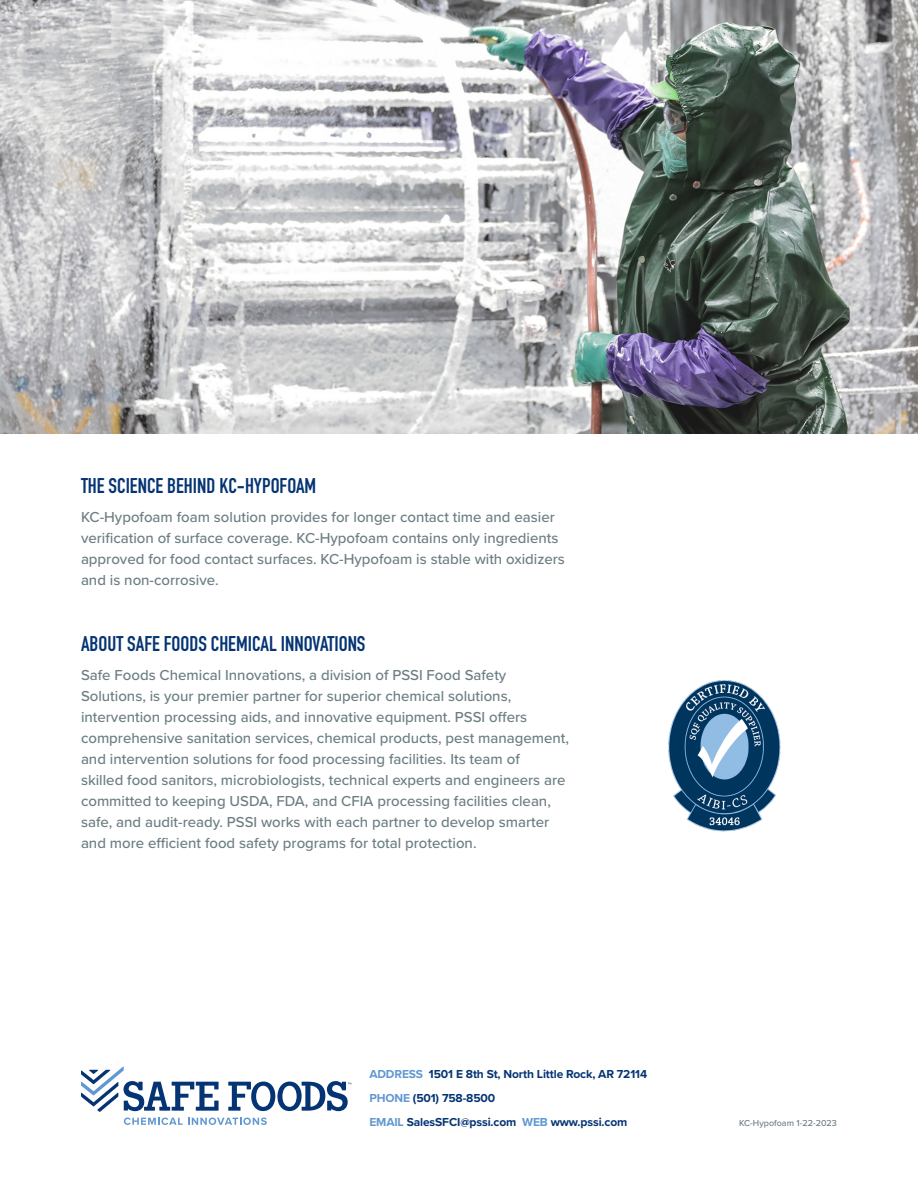
<style>
.page{position:relative;width:918px;height:1188px;background:#fff}
.page>*{position:absolute;margin:0;border:0;box-sizing:border-box;transform-origin:0 0}
.t1{font:700 21px "DIN Condensed";color:#053474}
.t2{font:500 15px/21px "Proxima Nova";color:#6c7e83}
.t3{font:700 12px/24px "Proxima Nova";letter-spacing:-.01em;color:#053474}
.t4{font:500 9px "Proxima Nova";color:#6c7e83}
.s1{color:#6098d1}
</style>
<div class="page">
<img style="left:669px;top:680px;width:111px;height:152px">
<img style="left:0;top:0;width:918px;height:433px">
<svg style="left:124px;top:1118px;width:143px;height:7px"></svg>
<svg style="left:228px;top:1081px;width:123px;height:30px"></svg>
<svg style="left:81px;top:1066px;width:138px;height:46px"></svg>
<h1 class="t1" style="left:81px;top:472px;width:237px">THE SCIENCE BEHIND KC-HYPOFOAM</h1>
<p class="t2" style="left:81px;top:506px;width:486px">KC-Hypofoam foam solution provides for longer contact time and easier verification of surface coverage. KC-Hypofoam contains only ingredients approved for food contact surfaces. KC-Hypofoam is stable with oxidizers and is non-corrosive.</p>
<h1 class="t1" style="left:81px;top:630px;width:286px">ABOUT SAFE FOODS CHEMICAL INNOVATIONS</h1>
<p class="t2" style="left:81px;top:664px;width:490px">Safe Foods Chemical Innovations, a division of PSSI Food Safety Solutions, is your premier partner for superior chemical solutions, intervention processing aids, and innovative equipment. PSSI offers comprehensive sanitation services, chemical products, pest management, and intervention solutions for food processing facilities. Its team of<br>skilled food sanitors, microbiologists, technical experts and engineers are committed to keeping USDA, FDA, and CFIA processing facilities clean, safe, and audit-ready. PSSI works with each partner to develop smarter and more efficient food safety programs for total protection.</p>
<p class="t3" style="left:369px;top:1061px;width:279px"><span class="s1">ADDRESS</span> 1501 E 8th St, North Little Rock, AR 72114<br><span class="s1">PHONE</span> (501) 758-8500<br><span class="s1">EMAIL</span> SalesSFCI@pssi.com <span class="s1">WEB</span> www.pssi.com</p>
<p class="t4" style="left:739px;top:1116px;width:100px">KC-Hypofoam 1-22-2023</p>
</div>
